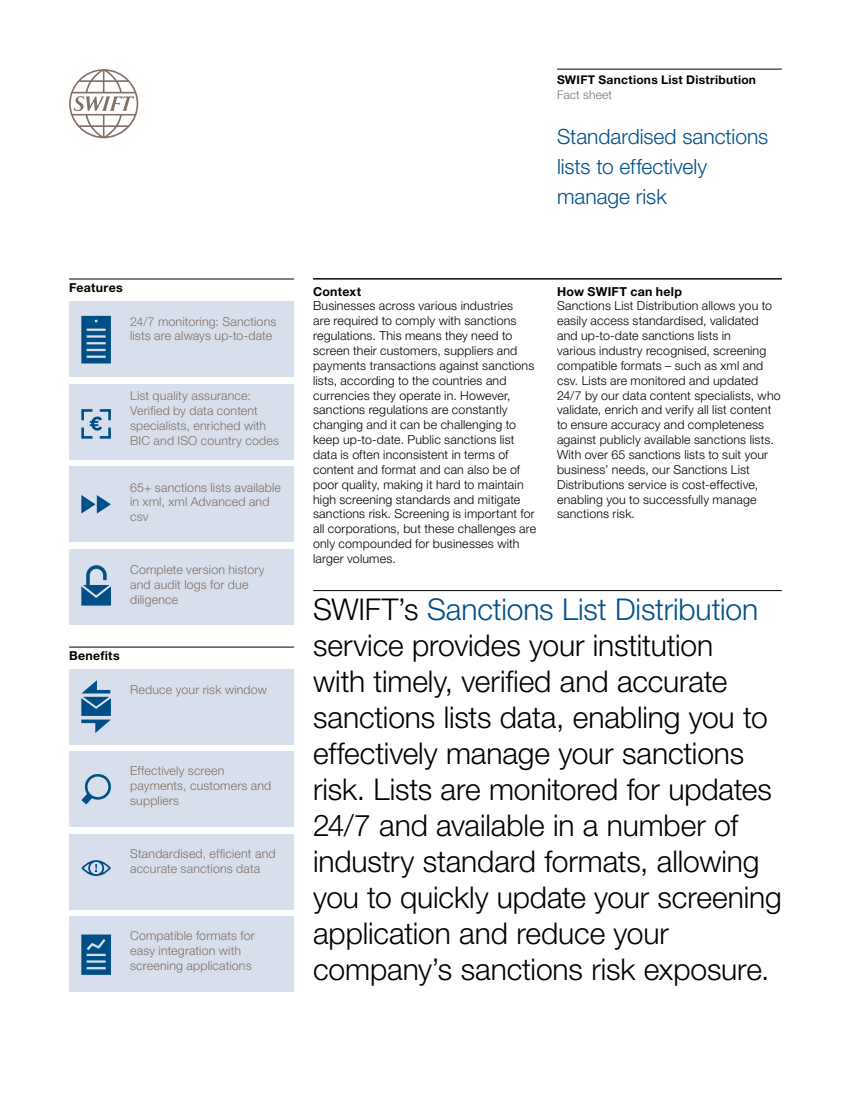
<style>
.page{position:relative;width:851px;height:1106px;background:#fff}
.page>*{position:absolute;margin:0;border:0;box-sizing:border-box;transform-origin:0 0}
.t1{font:300 30px/36px "Helvetica Neue LT Std";letter-spacing:-.005em;color:#000}
.t2{font:300 21px/30px "Helvetica Neue LT Std";letter-spacing:-.005em;color:#005087}
.t3{font:300 12.3px/14.9px "Helvetica Neue LT Std";letter-spacing:.015em;color:#000}
.t4{font:300 12.3px/14.9px "Helvetica Neue LT Std";letter-spacing:.015em;color:#807067}
.t5{font:700 12.3px "Helvetica Neue LT Std";letter-spacing:.02em;color:#000}
.t6{font:700 12px "Helvetica Neue LT Std";letter-spacing:.025em;color:#000}
.t7{font:300 12px "Helvetica Neue LT Std";letter-spacing:.015em;color:#807067}
.s1{color:#005087}
</style>
<div class="page">
<svg style="left:69px;top:69px;width:69px;height:69px"></svg>
<hr style="left:313px;top:278px;width:468px;height:1px;background:#000">
<hr style="left:313px;top:590px;width:468px;height:1px;background:#000">
<hr style="left:557px;top:69px;width:224px;height:1px;background:#000">
<div style="left:69px;top:302px;width:225px;height:75px;background:#d8dfec"></div>
<div style="left:69px;top:669px;width:225px;height:75px;background:#d8dfec"></div>
<div style="left:69px;top:384px;width:225px;height:75px;background:#d8dfec"></div>
<div style="left:69px;top:751px;width:225px;height:75px;background:#d8dfec"></div>
<div style="left:69px;top:467px;width:225px;height:75px;background:#d8dfec"></div>
<div style="left:69px;top:834px;width:225px;height:75px;background:#d8dfec"></div>
<div style="left:69px;top:549px;width:225px;height:75px;background:#d8dfec"></div>
<div style="left:69px;top:916px;width:225px;height:75px;background:#d8dfec"></div>
<svg style="left:81px;top:316px;width:30px;height:47px"></svg>
<hr style="left:69px;top:279px;width:225px;height:1px;background:#000">
<hr style="left:69px;top:646px;width:225px;height:1px;background:#000">
<svg style="left:81px;top:409px;width:30px;height:30px"></svg>
<svg style="left:81px;top:495px;width:30px;height:18px"></svg>
<svg style="left:81px;top:565px;width:30px;height:40px"></svg>
<svg style="left:81px;top:680px;width:30px;height:53px"></svg>
<svg style="left:81px;top:774px;width:30px;height:30px"></svg>
<svg style="left:81px;top:860px;width:30px;height:16px"></svg>
<svg style="left:81px;top:934px;width:30px;height:40px"></svg>
<p class="t5" style="left:69px;top:280px;width:55px">Features</p>
<p class="t4" style="left:130px;top:313px;width:148px">24/7 monitoring: Sanctions lists are always up-to-date</p>
<p class="t4" style="left:130px;top:388px;width:150px">List quality assurance:<br>Verified by data content specialists, enriched with<br>BIC and ISO country codes</p>
<p class="t4" style="left:130px;top:479px;width:152px">65+ sanctions lists available in xml, xml Advanced and csv</p>
<p class="t4" style="left:130px;top:562px;width:136px">Complete version history and audit logs for due diligence</p>
<p class="t5" style="left:69px;top:648px;width:52px">Benefits</p>
<p class="t4" style="left:130px;top:682px;width:138px">Reduce your risk window</p>
<p class="t4" style="left:130px;top:763px;width:143px">Effectively screen payments, customers and suppliers</p>
<p class="t4" style="left:130px;top:845px;width:147px">Standardised, efficient and accurate sanctions data</p>
<p class="t4" style="left:130px;top:928px;width:126px">Compatible formats for easy integration with screening applications</p>
<p class="t6" style="left:557px;top:72px;width:200px">SWIFT Sanctions List Distribution</p>
<p class="t7" style="left:557px;top:87px;width:57px">Fact sheet</p>
<h2 class="t2" style="left:557px;top:121px;width:213px">Standardised sanctions lists to effectively manage risk</h2>
<p class="t5" style="left:313px;top:283px;width:49px">Context</p>
<p class="t3" style="left:313px;top:298px;width:225px">Businesses across various industries<br>are required to comply with sanctions regulations. This means they need to screen their customers, suppliers and payments transactions against sanctions lists, according to the countries and currencies they operate in. However, sanctions regulations are constantly changing and it can be challenging to keep up-to-date. Public sanctions list data is often inconsistent in terms of content and format and can also be of poor quality, making it hard to maintain high screening standards and mitigate sanctions risk. Screening is important for all corporations, but these challenges are only compounded for businesses with larger volumes.</p>
<p class="t5" style="left:557px;top:283px;width:126px">How SWIFT can help</p>
<p class="t3" style="left:557px;top:298px;width:225px">Sanctions List Distribution allows you to easily access standardised, validated and up-to-date sanctions lists in<br>various industry recognised, screening compatible formats – such as xml and csv. Lists are monitored and updated 24/7 by our data content specialists, who validate, enrich and verify all list content to ensure accuracy and completeness against publicly available sanctions lists.<br>With over 65 sanctions lists to suit your business’ needs, our Sanctions List Distributions service is cost-effective, enabling you to successfully manage sanctions risk.</p>
<p class="t1" style="left:313px;top:590px;width:470px">SWIFT’s <span class="s1">Sanctions List Distribution </span>service provides your institution<br>with timely, verified and accurate sanctions lists data, enabling you to effectively manage your sanctions risk. Lists are monitored for updates 24/7 and available in a number of industry standard formats, allowing you to quickly update your screening application and reduce your company’s sanctions risk exposure.</p>
</div>
